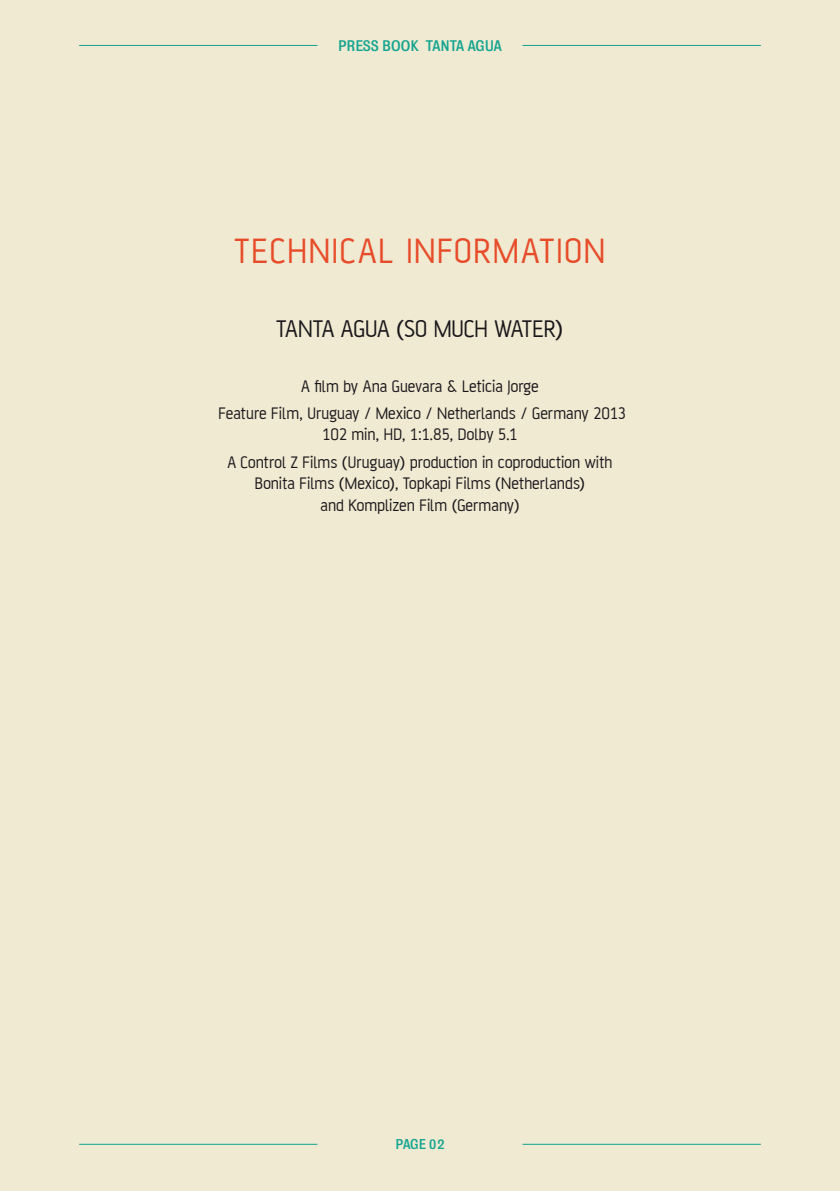
<style>
.page{position:relative;width:840px;height:1191px;background:#fff}
.page>*{position:absolute;margin:0;border:0;box-sizing:border-box;transform-origin:0 0}
.t1{font:38px "AF Battersea";letter-spacing:.045em;color:#e74c2a}
.t2{font:26px "AF Battersea";letter-spacing:-.005em;color:#1a171c}
.t3{font:18px/27.2px "AF Battersea";color:#1a171c;text-align:center}
.t4{font:14px "Bureau Grot Five Three";color:#14a490}
.t5{font:13px "Bureau Grot Five Three";color:#14a490}
.s1{font-size:12.4px}
</style>
<div class="page">
<div style="left:0;top:0;width:839px;height:1191px;background:#efead1"></div>
<hr style="left:79px;top:45px;width:238px;height:1px;background:#14a490">
<hr style="left:522px;top:45px;width:238px;height:1px;background:#14a490">
<hr style="left:79px;top:1143px;width:238px;height:1px;background:#14a490">
<hr style="left:522px;top:1143px;width:238px;height:1px;background:#14a490">
<p class="t4" style="left:338px;top:37px;width:165px">PRESS BOOK TANTA AGUA</p>
<h1 class="t1" style="left:235px;top:231px;width:19px">tech</h1>
<h1 class="t1" style="left:308px;top:231px;width:166px">nical informat</h1>
<h1 class="t1" style="left:556px;top:231px;width:50px">ion</h1>
<h2 class="t2" style="left:276px;top:315px;width:288px">TANTA AGUA (SO MUCH WATER)</h2>
<p class="t3" style="left:218px;top:372px;width:409px">A film by Ana Guevara &amp; Leticia Jorge<br>Feature Film, Uruguay / Mexico / Netherlands / Germany 2013</p>
<p class="t3" style="left:227px;top:421px;width:386px">102 min, HD, 1:1.85, Dolby 5.1<br>A Control Z Films (Uruguay) production in coproduction with</p>
<p class="t3" style="left:255px;top:472px;width:331px;line-height:21.6px">Bonita Films (Mexico), Topkapi Films (Netherlands) and Komplizen Film (Germany)</p>
<p class="t5" style="left:395px;top:1136px;width:50px">PAGE <span class="s1">02</span></p>
</div>
